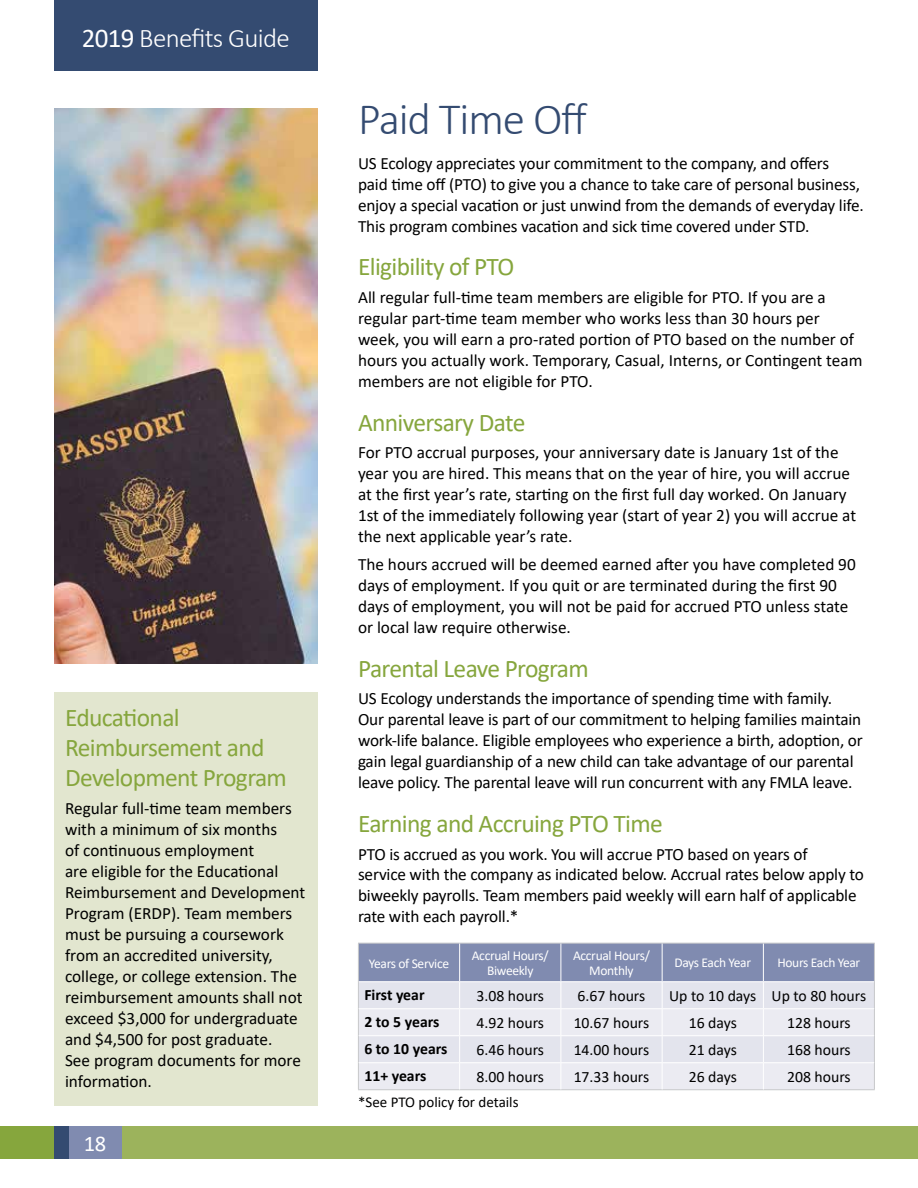
<style>
.page{position:relative;width:918px;height:1188px;background:#fff}
.page>*{position:absolute;margin:0;border:0;box-sizing:border-box;transform-origin:0 0}
.t1{font:300 45px "Calibri";letter-spacing:-.025em;color:#344b71}
.t2{font:300 27px "Calibri";letter-spacing:-.025em;color:#fff}
.t3{font:25.5px/30px "Calibri";letter-spacing:-.025em;color:#86a63d}
.t4{font:22.5px "Calibri";color:#fff}
.t5{font:17.25px/21px "Calibri";letter-spacing:-.01em;color:#000}
.t6{font:15.75px "Calibri";color:#000}
.t7{font:700 15.75px "Calibri";color:#000}
.t8{font:15px "Calibri";color:#000}
.t9{font:13.5px/15px "Calibri";letter-spacing:-.025em;color:#fff;text-align:center}
.s1{font-weight:400}
</style>
<div class="page">
<div style="left:54px;top:0;width:264px;height:71px;background:#344b71"></div>
<div style="left:0;top:1126px;width:918px;height:33px;background:#9cb35c"></div>
<div style="left:68px;top:1126px;width:54px;height:33px;background:#808bb0"></div>
<div style="left:54px;top:1126px;width:14px;height:33px;background:#344b71"></div>
<div style="left:0;top:1126px;width:54px;height:33px;background:#86a63d"></div>
<svg style="left:358px;top:943px;width:517px;height:147px;background:#cdd0df"></svg>
<img style="left:54px;top:108px;width:264px;height:555px">
<div style="left:54px;top:692px;width:264px;height:414px;background:#e2e6cf"></div>
<h2 class="t2" style="left:82px;top:21px;width:209px"><span class="s1">2019</span> Benefits Guide</h2>
<h3 class="t3" style="left:65px;top:702px;width:223px">Educational<br>Reimbursement and<br>Development Program</h3>
<p class="t5" style="left:65px;top:797px;width:242px">Regular full-time team members with a minimum of six months<br>of continuous employment<br>are eligible for the Educational<br>Reimbursement and Development<br>Program (ERDP). Team members must be pursuing a coursework from an accredited university, college, or college extension. The reimbursement amounts shall not exceed $3,000 for undergraduate and $4,500 for post graduate.<br>See program documents for more information.</p>
<h3 class="t4" style="left:84px;top:1128px;width:24px">18</h3>
<h1 class="t1" style="left:358px;top:91px;width:231px">Paid Time Off</h1>
<p class="t5" style="left:358px;top:152px;width:507px">US Ecology appreciates your commitment to the company, and offers<br>paid time off (PTO) to give you a chance to take care of personal business, enjoy a special vacation or just unwind from the demands of everyday life.<br>This program combines vacation and sick time covered under STD.</p>
<h3 class="t3" style="left:358px;top:251px;width:158px">Eligibility of PTO</h3>
<p class="t5" style="left:358px;top:286px;width:506px">All regular full-time team members are eligible for PTO. If you are a regular part-time team member who works less than 30 hours per week, you will earn a pro-rated portion of PTO based on the number of hours you actually work. Temporary, Casual, Interns, or Contingent team members are not eligible for PTO.</p>
<h3 class="t3" style="left:358px;top:406px;width:169px">Anniversary Date</h3>
<p class="t5" style="left:358px;top:442px;width:500px">For PTO accrual purposes, your anniversary date is January 1st of the year you are hired. This means that on the year of hire, you will accrue at the first year’s rate, starting on the first full day worked. On January 1st of the immediately following year (start of year 2) you will accrue at the next applicable year’s rate.</p>
<p class="t5" style="left:358px;top:553px;width:499px">The hours accrued will be deemed earned after you have completed 90 days of employment. If you quit or are terminated during the first 90 days of employment, you will not be paid for accrued PTO unless state or local law require otherwise.</p>
<h3 class="t3" style="left:358px;top:652px;width:232px">Parental Leave Program</h3>
<p class="t5" style="left:358px;top:688px;width:506px">US Ecology understands the importance of spending time with family.<br>Our parental leave is part of our commitment to helping families maintain work-life balance. Eligible employees who experience a birth, adoption, or gain legal guardianship of a new child can take advantage of our parental leave policy. The parental leave will run concurrent with any FMLA leave.</p>
<h3 class="t3" style="left:358px;top:808px;width:306px">Earning and Accruing PTO Time</h3>
<p class="t5" style="left:358px;top:843px;width:507px">PTO is accrued as you work. You will accrue PTO based on years of<br>service with the company as indicated below. Accrual rates below apply to biweekly payrolls. Team members paid weekly will earn half of applicable rate with each payroll.*</p>
<p class="t9" style="left:369px;top:955px;width:82px">Years of Service</p>
<p class="t9" style="left:472px;top:948px;width:78px">Accrual Hours/<br>Biweekly</p>
<p class="t9" style="left:573px;top:948px;width:78px">Accrual Hours/<br>Monthly</p>
<p class="t9" style="left:674px;top:955px;width:78px">Days Each Year</p>
<p class="t9" style="left:777px;top:955px;width:84px">Hours Each Year</p>
<p class="t7" style="left:364px;top:985px;width:62px">First year</p>
<p class="t6" style="left:476px;top:985px;width:69px">3.08 hours</p>
<p class="t6" style="left:578px;top:985px;width:69px">6.67 hours</p>
<p class="t6" style="left:669px;top:985px;width:199px">Up to 10 days Up to 80 hours</p>
<p class="t7" style="left:364px;top:1012px;width:77px">2 to 5 years</p>
<p class="t6" style="left:476px;top:1012px;width:69px">4.92 hours</p>
<p class="t6" style="left:574px;top:1012px;width:77px">10.67 hours</p>
<p class="t6" style="left:689px;top:1012px;width:50px">16 days</p>
<p class="t6" style="left:787px;top:1012px;width:65px">128 hours</p>
<p class="t7" style="left:364px;top:1039px;width:85px">6 to 10 years</p>
<p class="t6" style="left:476px;top:1039px;width:69px">6.46 hours</p>
<p class="t6" style="left:574px;top:1039px;width:77px">14.00 hours</p>
<p class="t6" style="left:689px;top:1039px;width:50px">21 days</p>
<p class="t6" style="left:787px;top:1039px;width:65px">168 hours</p>
<p class="t7" style="left:364px;top:1066px;width:64px">11+ years</p>
<p class="t6" style="left:476px;top:1066px;width:69px">8.00 hours</p>
<p class="t6" style="left:574px;top:1066px;width:77px">17.33 hours</p>
<p class="t6" style="left:689px;top:1066px;width:50px">26 days</p>
<p class="t6" style="left:787px;top:1066px;width:65px">208 hours</p>
<p class="t8" style="left:358px;top:1091px;width:162px">*See PTO policy for details</p>
</div>
